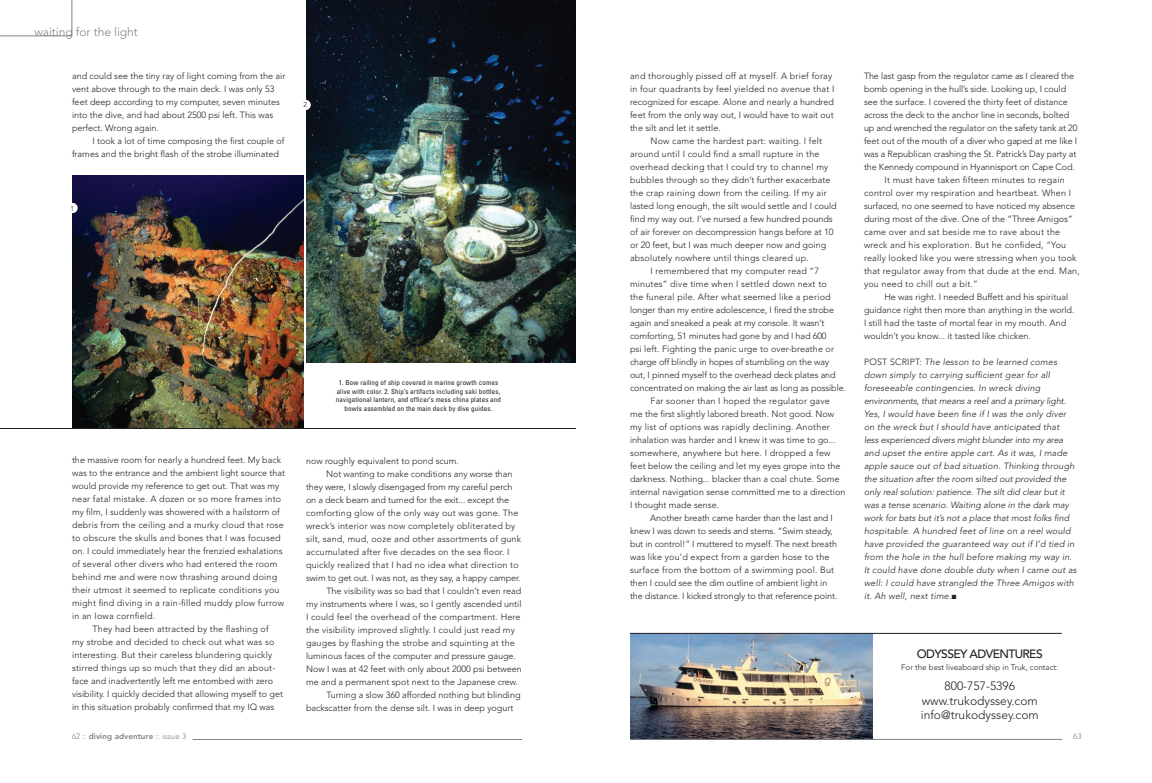
<style>
.page{position:relative;width:1152px;height:783px;background:#fff}
.page>*{position:absolute;margin:0;border:0;box-sizing:border-box;transform-origin:0 0}
.t1{font:300 12px "Avenir";color:#231f20}
.t2{font:300 12px "Avenir";color:#808285}
.t3{font:500 12px "Avenir";letter-spacing:-.05em;color:#231f20}
.t4{font:300 9px/13px "Avenir";color:#231f20}
.t5{font:300 9px/13px "Avenir";letter-spacing:.02em;color:#231f20}
.t6{font:italic 300 9px/13px "Avenir";letter-spacing:.02em;color:#231f20}
.t7{font:300 8px "Avenir";color:#231f20}
.t8{font:800 8px "Avenir";letter-spacing:.01em;color:#808285}
.t9{font:300 8px "Avenir";color:#808285}
.t10{font:condensed 7px/8.4px "Univers LT Std";letter-spacing:.02em;color:#231f20;text-align:center}
.t11{font:300 7px "Avenir";color:#231f20}
.s1{font-style:normal}
.s2{font-weight:300}
</style>
<div class="page">
<hr style="left:193px;top:739px;width:329px;height:1px;background:#808285">
<svg style="left:0;top:0;width:72px;height:36px"></svg>
<img style="left:630px;top:634px;width:243px;height:105px">
<img style="left:72px;top:175px;width:232px;height:253px">
<img style="left:306px;top:0;width:270px;height:362px">
<hr style="left:0;top:428px;width:576px;height:1px;background:#231f20">
<div style="left:68px;top:203px;width:10px;height:10px;background:#fff;border-radius:50%"></div>
<div style="left:301px;top:100px;width:10px;height:10px;background:#fff;border-radius:50%"></div>
<hr style="left:630px;top:739px;width:432px;height:1px;background:#808285">
<hr style="left:630px;top:633px;width:432px;height:1px;background:#231f20">
<p class="t2" style="left:34px;top:25px;width:105px">waiting for the light</p>
<p class="t4" style="left:72px;top:69px;width:215px">and could see the tiny ray of light coming from the air vent above through to the main deck. I was only 53 feet deep according to my computer, seven minutes into the dive, and had about 2500 psi left. This was perfect. Wrong again.</p>
<p class="t4" style="left:72px;top:134px;width:214px;text-indent:20px">I took a lot of time composing the first couple of frames and the bright flash of the strobe illuminated</p>
<p class="t11" style="left:304px;top:101px;width:5px">2</p>
<p class="t11" style="left:70px;top:204px;width:5px">1</p>
<p class="t5" style="left:72px;top:454px;width:215px">the massive room for nearly a hundred feet. My back was to the entrance and the ambient light source that would provide my reference to get out. That was my near fatal mistake. A dozen or so more frames into my film, I suddenly was showered with a hailstorm of debris from the ceiling and a murky cloud that rose to obscure the skulls and bones that I was focused on. I could immediately hear the frenzied exhalations of several other divers who had entered the room behind me and were now thrashing around doing their utmost it seemed to replicate conditions you might find diving in a rain-filled muddy plow furrow in an Iowa cornfield.</p>
<p class="t5" style="left:72px;top:623px;width:213px;text-indent:21px">They had been attracted by the flashing of my strobe and decided to check out what was so interesting. But their careless blundering quickly stirred things up so much that they did an about&shy;face and inadvertently left me entombed with zero visibility. I quickly decided that allowing myself to get in this situation probably confirmed that my IQ was</p>
<p class="t10" style="left:336px;top:379px;width:167px">1. Bow railing of ship covered in marine growth comes alive with color. 2. Ship’s artifacts including saki bottles, navigational lantern, and officer’s mess china plates and bowls assembled on the main deck by dive guides.</p>
<p class="t4" style="left:306px;top:454px;width:154px">now roughly equivalent to pond scum.</p>
<p class="t5" style="left:306px;top:467px;width:217px;text-indent:20px">N ot wanting to make conditions any worse than they were, I slowly disengaged from my careful perch on a deck beam and turned for the exit... except the comforting glow of the only way out was gone. The wreck’s interior was now completely obliterated by silt, sand, mud, ooze and other assortments of gunk accumulated after five decades on the sea floor. I quickly realized that I had no idea what direction to swim to get out. I was not, as they say, a happy camper.</p>
<p class="t4" style="left:306px;top:584px;width:217px;text-indent:20px">The visibility was so bad that I couldn’t even read my instruments where I was, so I gently ascended until I could feel the overhead of the compartment. Here the visibility improved slightly. I could just read my gauges by flashing the strobe and squinting at the luminous faces of the computer and pressure gauge.<br>N ow I was at 42 feet with only about 2000 psi between me and a permanent spot next to the Japanese crew.</p>
<p class="t4" style="left:306px;top:688px;width:216px;text-indent:20px">Turning a slow 360 afforded nothing but blinding backscatter from the dense silt. I was in deep yogurt</p>
<p class="t4" style="left:630px;top:69px;width:206px">and thoroughly pissed off at myself. A brief foray in four quadrants by feel yielded no avenue that I recognized for escape. Alone and nearly a hundred feet from the only way out, I would have to wait out the silt and let it settle.</p>
<p class="t5" style="left:630px;top:134px;width:208px;text-indent:21px">N ow came the hardest part: waiting. I felt around until I could find a small rupture in the overhead decking that I could try to channel my bubbles through so they didn’t further exacerbate the crap raining down from the ceiling. If my air lasted long enough, the silt would settle and I could find my way out. I’ve nursed a few hundred pounds of air forever on decompression hangs before at 10 or 20 feet, but I was much deeper now and going absolutely nowhere until things cleared up.</p>
<p class="t4" style="left:630px;top:264px;width:217px;text-indent:21px">I remembered that my computer read “7 minutes” dive time when I settled down next to<br>the funeral pile. After what seemed like a period longer than my entire adolescence, I fired the strobe again and sneaked a peak at my console. It wasn’t comforting, 51 minutes had gone by and I had 600<br>psi left. Fighting the panic urge to over-breathe or charge off blindly in hopes of stumbling on the way out, I pinned myself to the overhead deck plates and concentrated on making the air last as long as possible.</p>
<p class="t4" style="left:630px;top:394px;width:217px;text-indent:21px">Far sooner than I hoped the regulator gave<br>me the first slightly labored breath. N ot good. N ow my list of options was rapidly declining. Another inhalation was harder and I knew it was time to go... somewhere, anywhere but here. I dropped a few feet below the ceiling and let my eyes grope into the darkness. Nothing... blacker than a coal chute. Some internal navigation sense committed me to a direction I thought made sense.</p>
<p class="t4" style="left:630px;top:511px;width:209px;text-indent:20px">Another breath came harder than the last and I knew I was down to seeds and stems. “Swim steady, but in control!” I muttered to myself. The next breath was like you’d expect from a garden hose to the surface from the bottom of a swimming pool. But then I could see the dim outline of ambient light in the distance. I kicked strongly to that reference point.</p>
<p class="t4" style="left:864px;top:69px;width:215px">The last gasp from the regulator came as I cleared the bomb opening in the hull’s side. Looking up, I could see the surface. I covered the thirty feet of distance across the deck to the anchor line in seconds, bolted up and wrenched the regulator on the safety tank at 20 feet out of the mouth of a diver who gaped at me like I was a Republican crashing the St. Patrick’s Day party at the Kennedy compound in Hyannisport on Cape Cod.</p>
<p class="t5" style="left:864px;top:173px;width:217px;text-indent:21px">It must have taken fifteen minutes to regain control over my respiration and heartbeat. When I surfaced, no one seemed to have noticed my absence during most of the dive. One of the “Three Amigos” came over and sat beside me to rave about the wreck and his exploration. But he confided, “You really looked like you were stressing when you took that regulator away from that dude at the end. Man, you need to chill out a bit.”</p>
<p class="t4" style="left:864px;top:290px;width:212px;text-indent:20px">He was right. I needed Buffett and his spiritual guidance right then more than anything in the world.<br>I still had the taste of mortal fear in my mouth. And wouldn’t you know... it tasted like chicken.</p>
<p class="t6" style="left:864px;top:355px;width:214px"><span class="s1">Post Sc ript:</span> The lesson to be learned comes down simply to carrying sufficient gear for all foreseeable contingencies. In wreck diving environments, that means a reel and a primary light.<br>Yes, I would have been fine if I was the only diver on the wreck but I should have anticipated that<br>less experienced divers might blunder into my area and upset the entire apple cart. As it was, I made apple sauce out of bad situation. Thinking through the situation after the room silted out provided the only real solution: patience. The silt did clear but it was a tense scenario. Waiting alone in the dark may work for bats but it’s not a place that most folks find hospitable. A hundred feet of line on a reel would have provided the guaranteed way out if I’d tied in from the hole in the hull before making my way in.<br>It could have done double duty when I came out as well: I could have strangled the Three Amigos with it. Ah well, next time<span class="s1">.</span>■</p>
<p class="t3" style="left:917px;top:647px;width:127px">ODYSSEY ADVENTURES</p>
<p class="t7" style="left:901px;top:663px;width:159px">For the best liveaboard ship in Truk, contact:</p>
<p class="t1" style="left:945px;top:679px;width:72px">800-757-5396</p>
<p class="t1" style="left:922px;top:693px;width:117px">www.trukodyssey.com</p>
<p class="t1" style="left:921px;top:708px;width:119px">info@trukodyssey.com</p>
<p class="t8" style="left:72px;top:732px;width:116px"><span class="s2">62 ::</span> diving adventure <span class="s2">:: issue 3</span></p>
<p class="t9" style="left:1073px;top:732px;width:10px">63</p>
</div>
